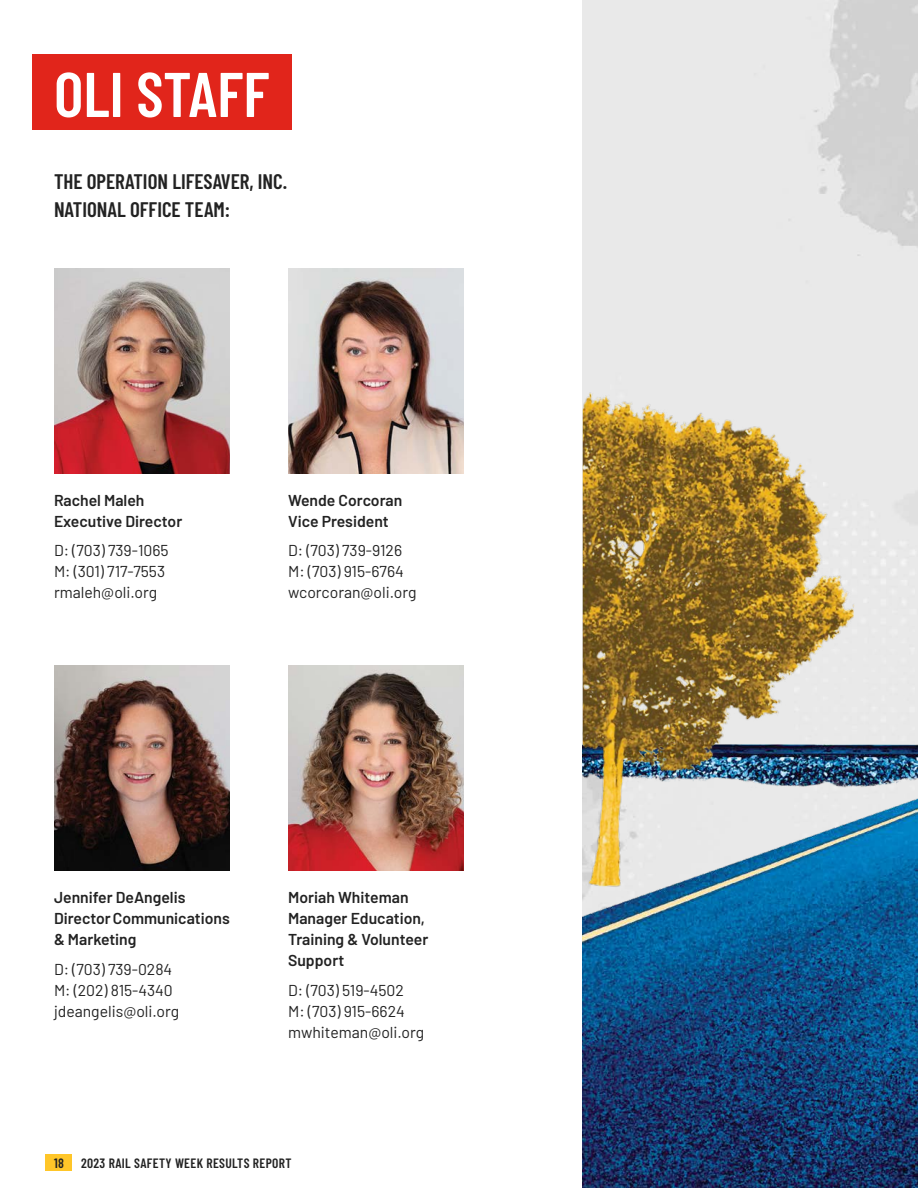
<style>
.page{position:relative;width:918px;height:1188px;background:#fff}
.page>*{position:absolute;margin:0;border:0;box-sizing:border-box;transform-origin:0 0}
.t1{font:600 63px "Barlow Condensed";color:#fff}
.t2{font:600 21px/28.5px "Barlow Condensed";color:#222}
.t3{font:15.75px/21px "Barlow";color:#222}
.t4{font:600 15.75px/21px "Barlow";color:#222}
.t5{font:600 13.5px "Barlow Condensed";letter-spacing:.025em;color:#222}
</style>
<div class="page">
<div style="left:46px;top:1154px;width:26px;height:16px;background:#ffc629"></div>
<img style="left:54px;top:268px;width:176px;height:206px">
<img style="left:288px;top:268px;width:176px;height:206px">
<img style="left:54px;top:666px;width:176px;height:205px">
<img style="left:288px;top:666px;width:176px;height:205px">
<div style="left:32px;top:54px;width:260px;height:76px;background:#e1251b"></div>
<img style="left:583px;top:51px;width:335px;height:1137px">
<img style="left:583px;top:392px;width:281px;height:511px">
<h1 class="t1" style="left:54px;top:49px;width:217px">OLI STAFF</h1>
<h2 class="t2" style="left:54px;top:166px;width:235px">THE OPERATION LIFESAVER, INC.<br>NATIONAL OFFICE TEAM:</h2>
<p class="t4" style="left:54px;top:488px;width:130px">Rachel Maleh<br>Executive Director</p>
<p class="t3" style="left:54px;top:539px;width:116px">D: (703) 739-1065<br>M: (301) 717-7553 rmaleh@oli.org</p>
<p class="t4" style="left:288px;top:488px;width:116px">Wende Corcoran<br>Vice President</p>
<p class="t3" style="left:288px;top:539px;width:130px">D: (703) 739-9126<br>M: (703) 915-6764 wcorcoran@oli.org</p>
<p class="t4" style="left:54px;top:886px;width:177px">Jennifer DeAngelis<br>Director Communications &amp; Marketing</p>
<p class="t3" style="left:54px;top:957px;width:127px">D: (703) 739-0284<br>M: (202) 815-4340 jdeangelis@oli.org</p>
<p class="t4" style="left:288px;top:886px;width:142px">Moriah Whiteman<br>Manager Education,<br>Training &amp; Volunteer<br>Support</p>
<p class="t3" style="left:288px;top:978px;width:138px">D: (703) 519-4502<br>M: (703) 915-6624 mwhiteman@oli.org</p>
<p class="t5" style="left:54px;top:1153px;width:11px">18</p>
<p class="t5" style="left:81px;top:1153px;width:212px">2023 RAIL SAFETY WEEK RESULTS REPORT</p>
</div>
